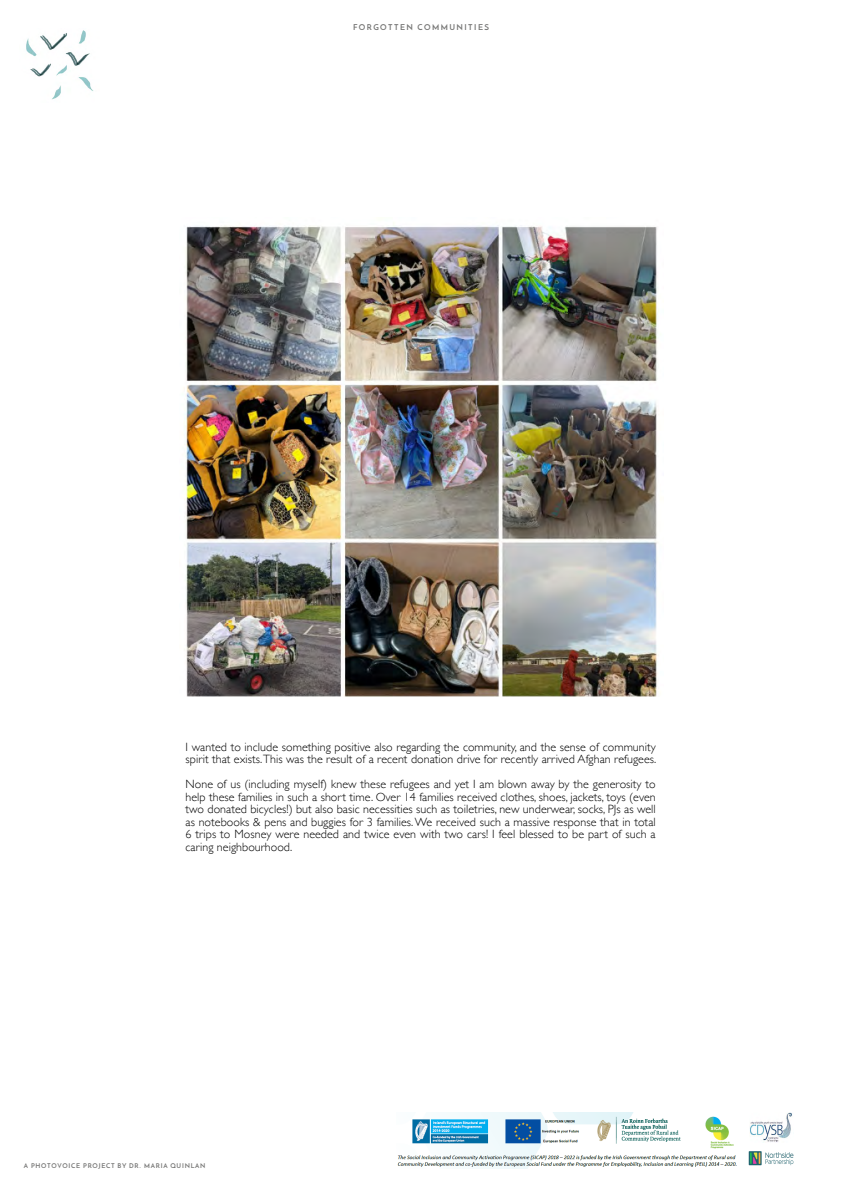
<style>
.page{position:relative;width:842px;height:1192px;background:#fff}
.page>*{position:absolute;margin:0;border:0;box-sizing:border-box;transform-origin:0 0}
.t1{font:300 12px/12.5px "Gill Sans";letter-spacing:.005em;color:#000}
.t2{font:700 8px "Josefin Sans";letter-spacing:.18em;color:#777776}
.t3{font:700 6.5px "Josefin Sans";letter-spacing:.12em;color:#777776}
</style>
<div class="page">
<img style="left:750px;top:1112px;width:42px;height:30px">
<img style="left:397px;top:1112px;width:340px;height:56px">
<img style="left:749px;top:1151px;width:44px;height:15px">
<img style="left:184px;top:225px;width:475px;height:472px">
<img style="left:26px;top:30px;width:68px;height:70px">
<p class="t2" style="left:353px;top:22px;width:137px">FORGOTTEN COMMUNITIES</p>
<p class="t1" style="left:186px;top:740px;width:472px">I wanted to include something positive also regarding the community, and the sense of community spirit that exists. This was the result of a recent donation drive for recently arrived Afghan refugees.</p>
<p class="t1" style="left:186px;top:778px;width:472px;text-align:justify">None of us (including myself) knew these refugees and yet I am blown away by the generosity to help these families in such a short time. Over 14 families received clothes, shoes, jackets, toys (even two donated bicycles!) but also basic necessities such as toiletries, new underwear, socks, PJs as well as notebooks &amp; pens and buggies for 3 families. We received such a massive response that in total 6 trips to Mosney were needed and twice even with two cars! I feel blessed to be part of such a caring neighbourhood.</p>
<p class="t3" style="left:24px;top:1162px;width:183px">A PHOTOVOICE PROJECT BY DR. MARIA QUINLAN</p>
</div>
